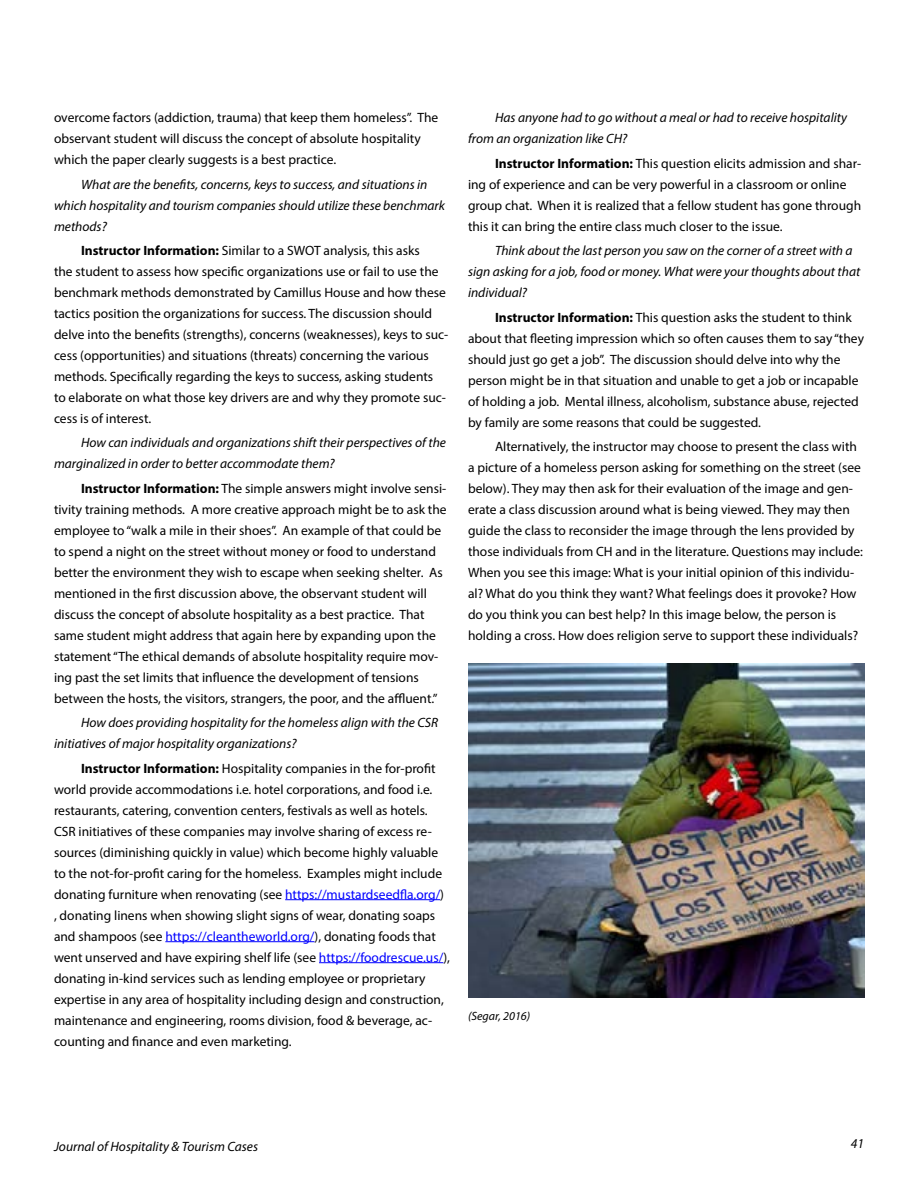
<style>
.page{position:relative;width:918px;height:1188px;background:#fff}
.page>*{position:absolute;margin:0;border:0;box-sizing:border-box;transform-origin:0 0}
.t1{font:13.5px/21px "Myriad Pro";color:#000}
.t2{font:italic 13.5px/21px "Myriad Pro";color:#000}
.t3{font:italic 12px "Myriad Pro";color:#000}
.s1{font-weight:700}
.s2{color:#00f}
</style>
<div class="page">
<hr style="left:285px;top:899px;width:155px;height:1px;background:#00f">
<hr style="left:165px;top:941px;width:150px;height:1px;background:#00f">
<hr style="left:319px;top:962px;width:124px;height:1px;background:#00f">
<img style="left:468px;top:663px;width:396px;height:335px">
<p class="t1" style="left:54px;top:107px;width:386px">overcome factors (addiction, trauma) that keep them homeless”. The observant student will discuss the concept of absolute hospitality which the paper clearly suggests is a best practice.</p>
<p class="t2" style="left:54px;top:173px;width:393px;text-indent:27px">What are the benefits, concerns, keys to success, and situations in which hospitality and tourism companies should utilize these benchmark methods?</p>
<p class="t1" style="left:54px;top:240px;width:396px;text-indent:27px"><span class="s1">Instructor Information:</span> Similar to a SWOT analysis, this asks<br>the student to assess how specific organizations use or fail to use the benchmark methods demonstrated by Camillus House and how these tactics position the organizations for success. The discussion should delve into the benefits (strengths), concerns (weaknesses), keys to suc&shy;cess (opportunities) and situations (threats) concerning the various methods. Specifically regarding the keys to success, asking students to elaborate on what those key drivers are and why they promote suc&shy;cess is of interest.</p>
<p class="t2" style="left:54px;top:432px;width:394px;text-indent:27px">How can individuals and organizations shift their perspectives of the marginalized in order to better accommodate them?</p>
<p class="t1" style="left:54px;top:477px;width:394px;text-indent:27px"><span class="s1">Instructor Information:</span> The simple answers might involve sensi&shy;tivity training methods. A more creative approach might be to ask the employee to “walk a mile in their shoes”. An example of that could be to spend a night on the street without money or food to understand better the environment they wish to escape when seeking shelter. As mentioned in the first discussion above, the observant student will discuss the concept of absolute hospitality as a best practice. That same student might address that again here by expanding upon the statement “The ethical demands of absolute hospitality require mov&shy;ing past the set limits that influence the development of tensions between the hosts, the visitors, strangers, the poor, and the affluent.”</p>
<p class="t2" style="left:54px;top:712px;width:386px;text-indent:27px">How does providing hospitality for the homeless align with the CSR initiatives of major hospitality organizations?</p>
<p class="t1" style="left:54px;top:757px;width:397px;text-indent:27px"><span class="s1">Instructor Information:</span> Hospitality companies in the for-profit world provide accommodations i.e. hotel corporations, and food i.e. restaurants, catering, convention centers, festivals as well as hotels.<br>CSR initiatives of these companies may involve sharing of excess re&shy;sources (diminishing quickly in value) which become highly valuable to the not-for-profit caring for the homeless. Examples might include donating furniture when renovating (see <span class="s2">https://mustardseedfla.org/</span>) , donating linens when showing slight signs of wear, donating soaps and shampoos (see <span class="s2">https://cleantheworld.org/</span>), donating foods that went unserved and have expiring shelf life (see <span class="s2">https://foodrescue.us/</span>), donating in-kind services such as lending employee or proprietary expertise in any area of hospitality including design and construction, maintenance and engineering, rooms division, food &amp; beverage, ac&shy;counting and finance and even marketing.</p>
<p class="t2" style="left:468px;top:107px;width:381px;text-indent:27px">Has anyone had to go without a meal or had to receive hospitality from an organization like CH?</p>
<p class="t1" style="left:468px;top:153px;width:395px;text-indent:27px"><span class="s1">Instructor Information:</span> This question elicits admission and shar&shy;ing of experience and can be very powerful in a classroom or online group chat. When it is realized that a fellow student has gone through this it can bring the entire class much closer to the issue.</p>
<p class="t2" style="left:468px;top:240px;width:394px;text-indent:27px">Think about the last person you saw on the corner of a street with a sign asking for a job, food or money. What were your thoughts about that individual?</p>
<p class="t1" style="left:468px;top:306px;width:398px;text-indent:27px"><span class="s1">Instructor Information:</span> This question asks the student to think about that fleeting impression which so often causes them to say “they should just go get a job”. The discussion should delve into why the person might be in that situation and unable to get a job or incapable of holding a job. Mental illness, alcoholism, substance abuse, rejected by family are some reasons that could be suggested.</p>
<p class="t1" style="left:468px;top:436px;width:396px;text-indent:27px">Alternatively, the instructor may choose to present the class with a picture of a homeless person asking for something on the street (see below). They may then ask for their evaluation of the image and gen&shy;erate a class discussion around what is being viewed. They may then guide the class to reconsider the image through the lens provided by those individuals from CH and in the literature. Questions may include:<br>When you see this image: What is your initial opinion of this individu&shy;al? What do you think they want? What feelings does it provoke? How do you think you can best help? In this image below, the person is holding a cross. How does religion serve to support these individuals?</p>
<p class="t3" style="left:468px;top:1008px;width:64px">(Segar, 2016)</p>
<p class="t2" style="left:54px;top:1135px;width:206px">Journal of Hospitality &amp; Tourism Cases</p>
<p class="t2" style="left:851px;top:1133px;width:15px">41</p>
</div>
